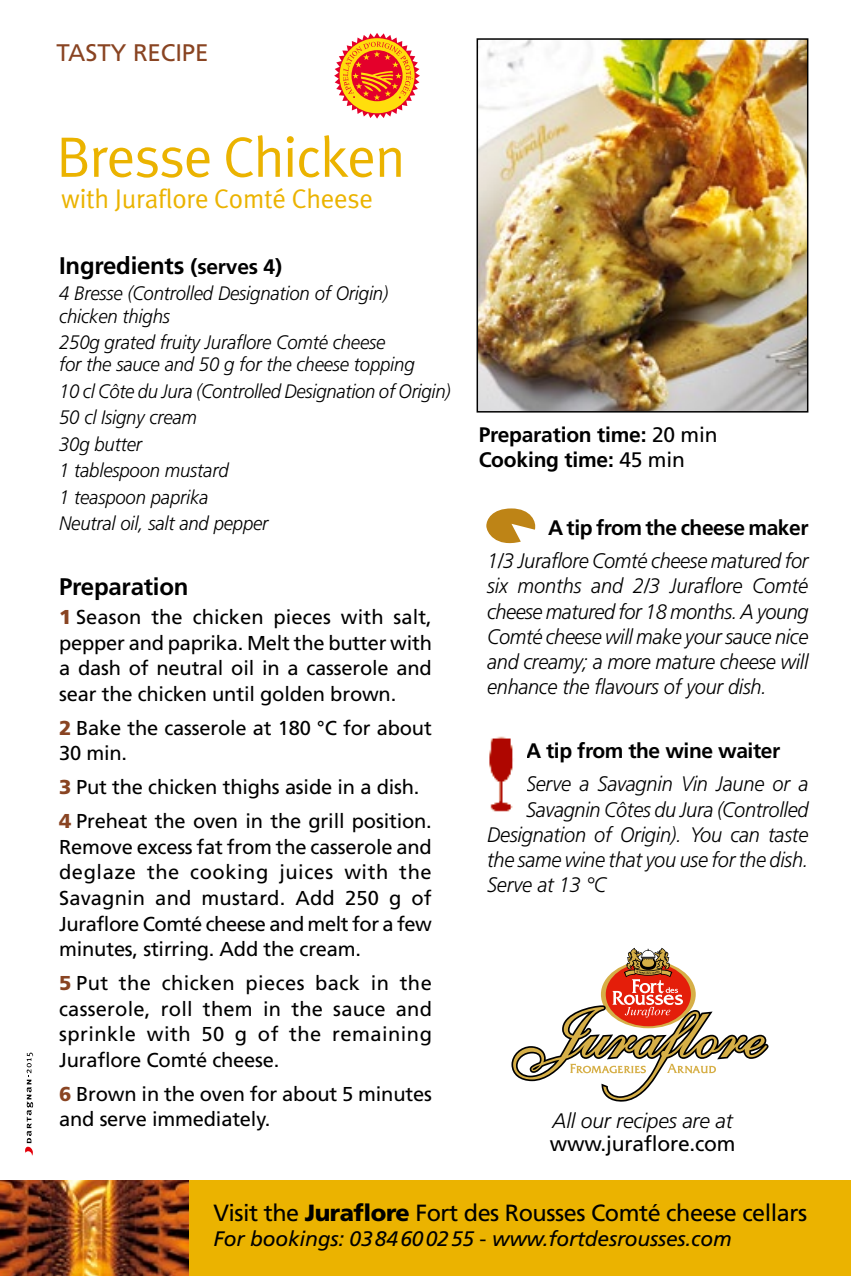
<style>
.page{position:relative;width:851px;height:1276px;background:#fff}
.page>*{position:absolute;margin:0;border:0;box-sizing:border-box;transform-origin:0 0}
.t1{font:57px "Meta Plus Normal";letter-spacing:-.02em;color:#ebb300}
.t2{font:27px "Meta Plus Normal";letter-spacing:-.01em;color:#ebb300}
.t3{font:700 24px "Frutiger";letter-spacing:-.01em;color:#000}
.t4{font:24px "Frutiger";letter-spacing:-.005em;color:#894422}
.t5{font:23.4px "Frutiger";letter-spacing:-.02em;color:#000}
.t6{font:italic 300 21px/25.2px "Frutiger";letter-spacing:-.015em;color:#000;text-align:justify;scale:.95 1}
.t7{font:700 21px/25.2px "Frutiger";letter-spacing:-.02em;color:#000}
.t8{font:italic 21px "Frutiger";letter-spacing:-.01em;color:#000}
.t9{font:italic 300 21px "Frutiger";letter-spacing:-.015em;color:#000}
.t10{font:21px "Frutiger";letter-spacing:-.01em;color:#000}
.t11{font:20.1px/25.5px "Frutiger";letter-spacing:-.01em;color:#000;text-align:justify}
.t12{font:italic 300 19.5px/26.4px "Frutiger";letter-spacing:-.01em;color:#000;scale:.95 1}
.s1{font-size:21px}
.s2{font-weight:900;color:#894422}
.s3{font-weight:400}
.s4{font-weight:900}
.s5{font-style:normal}
</style>
<div class="page">
<img style="left:479px;top:41px;width:326px;height:368px">
<div style="left:476px;top:38px;width:332px;height:374px;border:2px solid #000"></div>
<img style="left:489px;top:736px;width:24px;height:75px">
<svg style="left:511px;top:947px;width:257px;height:154px"></svg>
<div style="left:0;top:1180px;width:850px;height:96px;background:#ebb300"></div>
<img style="left:0;top:1180px;width:189px;height:96px">
<svg style="left:25px;top:1052px;width:8px;height:103px"></svg>
<svg style="left:334px;top:33px;width:86px;height:86px"></svg>
<svg style="left:486px;top:508px;width:50px;height:36px"></svg>
<p class="t4" style="left:56px;top:39px;width:154px">TASTY RECIPE</p>
<h1 class="t1" style="left:56px;top:124px;width:350px">Bresse Chicken</h1>
<h2 class="t2" style="left:61px;top:183px;width:313px">with Juraflore Comté Cheese</h2>
<p class="t3" style="left:59px;top:251px;width:224px">Ingredients <span class="s1">(serves 4)</span></p>
<p class="t12" style="left:59px;top:282px;width:348px;line-height:22.2px">4 Bresse (Controlled Designation of Origin) chicken thighs</p>
<p class="t12" style="left:59px;top:331px;width:375px;line-height:22.2px">250g grated fruity Juraflore Comté cheese<br>for the sauce and 50 g for the cheese topping</p>
<p class="t12" style="left:59px;top:378px;width:413px">10 cl Côte du Jura (Controlled Designation of Origin)<br>50 cl Isigny cream<br>30g butter<br>1 tablespoon mustard<br>1 teaspoon paprika<br>Neutral oil, salt and pepper</p>
<p class="t3" style="left:59px;top:572px;width:131px">Preparation</p>
<p class="t11" style="left:59px;top:604px;width:374px"><span class="s2">1</span> Season the chicken pieces with salt, pepper and paprika. Melt the butter with a dash of neutral oil in a casserole and sear the chicken until golden brown.</p>
<p class="t11" style="left:59px;top:715px;width:374px"><span class="s2">2</span> Bake the casserole at 180 °C for about<br>30 min.</p>
<p class="t11" style="left:59px;top:770px;width:374px;line-height:33.9px"><span class="s2">3</span> Put the chicken thighs aside in a dish.<br><span class="s2">4</span> Preheat the oven in the grill position.</p>
<p class="t11" style="left:59px;top:834px;width:374px">Remove excess fat from the casserole and deglaze the cooking juices with the Savagnin and mustard. Add 250 g of Juraflore Comté cheese and melt for a few minutes, stirring. Add the cream.</p>
<p class="t11" style="left:59px;top:970px;width:374px"><span class="s2">5</span> Put the chicken pieces back in the casserole, roll them in the sauce and sprinkle with 50 g of the remaining Juraflore Comté cheese.</p>
<p class="t11" style="left:59px;top:1080px;width:374px"><span class="s2">6</span> Brown in the oven for about 5 minutes and serve immediately.</p>
<p class="t7" style="left:478px;top:422px;width:240px">Preparation time: <span class="s3">20 min<br></span>Cooking time: <span class="s3">45 min</span></p>
<p class="t7" style="left:548px;top:514px;width:262px">A tip from the cheese maker</p>
<p class="t6" style="left:487px;top:548px;width:340px">1/3 Juraflore Comté cheese matured for six months and 2/3 Juraflore Comté cheese matured for 18 months. A young Comté cheese will make your sauce nice and creamy; a more mature cheese will enhance the flavours of your dish.</p>
<p class="t7" style="left:526px;top:737px;width:256px">A tip from the wine waiter</p>
<p class="t6" style="left:526px;top:771px;width:299px">Serve a Savagnin Vin Jaune or a</p>
<p class="t6" style="left:526px;top:796px;width:299px">Savagnin Côtes du Jura (Controlled</p>
<p class="t6" style="left:487px;top:822px;width:339px">Designation of Origin). You can taste</p>
<p class="t6" style="left:487px;top:847px;width:339px">the same wine that you use for the dish.</p>
<p class="t6" style="left:487px;top:872px;width:127px">Serve at 13 °C</p>
<p class="t9" style="left:552px;top:1109px;width:181px">All our recipes are at</p>
<p class="t10" style="left:549px;top:1131px;width:187px">www.juraflore.com</p>
<p class="t5" style="left:213px;top:1199px;width:595px">Visit the <span class="s4">Juraflore</span> Fort des Rousses Comté cheese cellars</p>
<p class="t8" style="left:213px;top:1226px;width:519px">For bookings: 0384600255 <span class="s5">-</span> www.fortdesrousses.com</p>
</div>
